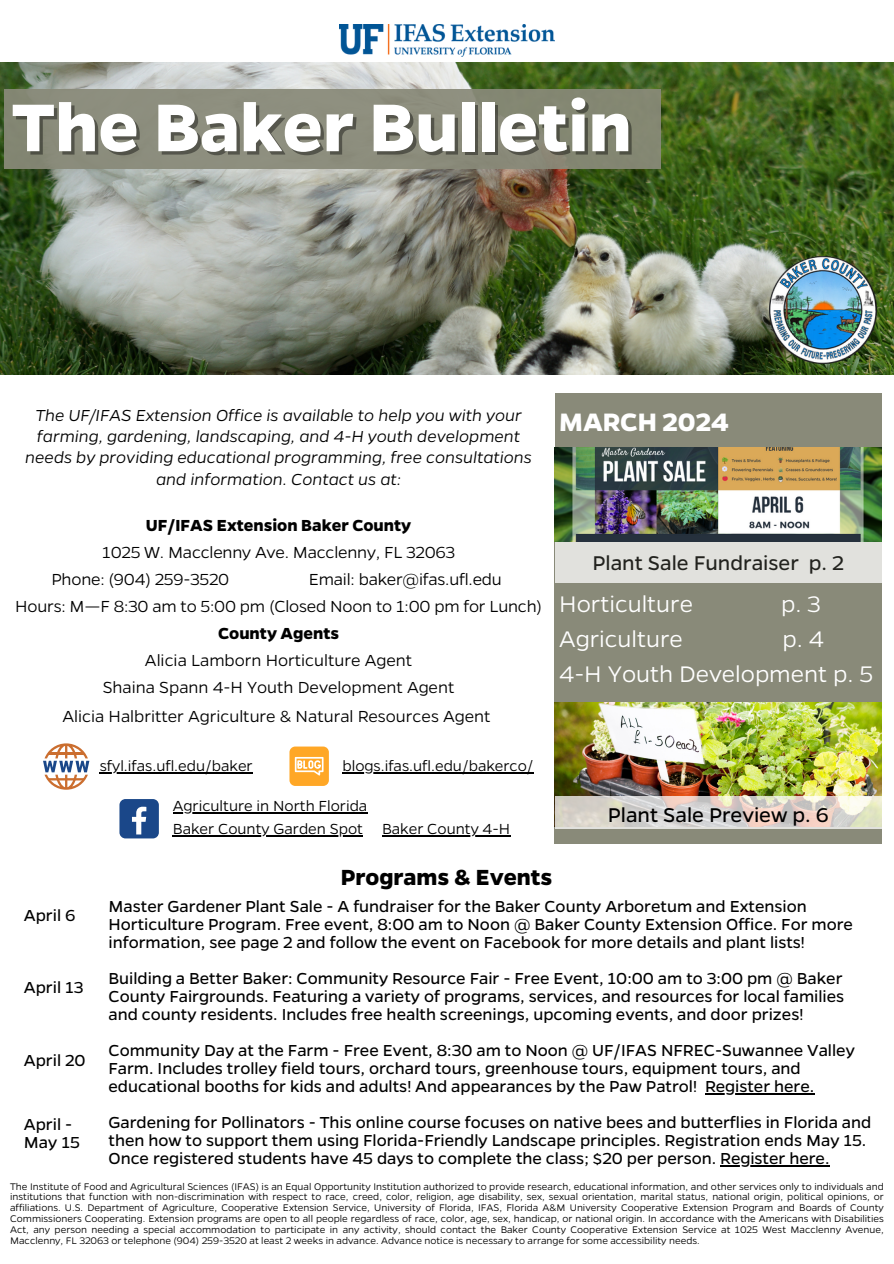
<style>
.page{position:relative;width:894px;height:1264px;background:#fff}
.page>*{position:absolute;margin:0;border:0;box-sizing:border-box;transform-origin:0 0}
.t1{font:700 76.2px "Gentona";color:#fff}
.t2{font:700 28.5px "Gentona";color:#fff}
.t3{font:300 25.5px/34.8px "Gentona";color:#fff}
.t4{font:700 24.75px "Gentona";color:#000}
.t5{font:22.5px "Gentona";color:#000}
.t6{font:300 18.15px "Gentona";color:#000}
.t7{font:700 18.15px "Gentona";color:#000}
.t8{font:18px/18px "Gentona";color:#000}
.t9{font:italic 300 18px/21.3px "Gentona";color:#000;text-align:center}
.t10{font:300 16.5px "Gentona";color:#000}
.t11{font:300 10.8px/10.8px "Gentona";color:#000;text-align:justify}
</style>
<div class="page">
<img style="left:0;top:62px;width:892px;height:312px">
<img style="left:339px;top:24px;width:215px;height:33px">
<div style="left:554px;top:393px;width:327px;height:55px;background:#898a79"></div>
<img style="left:554px;top:447px;width:327px;height:95px">
<div style="left:554px;top:542px;width:327px;height:302px;background:#898a79"></div>
<img style="left:554px;top:702px;width:327px;height:94px">
<svg style="left:554px;top:796px;width:327px;height:33px;background:#dcd5cd"></svg>
<div style="left:4px;top:89px;width:656px;height:79px;background:#898a79"></div>
<img style="left:769px;top:256px;width:107px;height:107px">
<div style="left:119px;top:799px;width:40px;height:39px;background:#1a4789;border-radius:6px"></div>
<svg style="left:132px;top:806px;width:14px;height:28px"></svg>
<div style="left:289px;top:746px;width:40px;height:40px;background:#ffa726;border-radius:6px"></div>
<svg style="left:295px;top:757px;width:28px;height:18px"></svg>
<svg style="left:43px;top:743px;width:46px;height:46px"></svg>
<hr style="left:173px;top:835px;width:190px;height:1px;background:#000">
<hr style="left:382px;top:835px;width:128px;height:1px;background:#000">
<hr style="left:173px;top:812px;width:194px;height:1px;background:#000">
<hr style="left:342px;top:772px;width:191px;height:1px;background:#000">
<hr style="left:100px;top:772px;width:153px;height:1px;background:#000">
<div style="left:554px;top:542px;width:327px;height:41px;background:#e1e1dd"></div>
<hr style="left:704px;top:1093px;width:110px;height:1px;background:#000">
<hr style="left:720px;top:1165px;width:109px;height:1px;background:#000">
<p class="t1" style="left:11px;top:77px;width:621px">The Baker Bulletin</p>
<h6 class="t9" style="left:25px;top:403px;width:508px">The UF/IFAS Extension Office is available to help you with your farming, gardening, landscaping, and 4-H youth development needs by providing educational programming, free consultations and information. Contact us at:</h6>
<p class="t7" style="left:146px;top:513px;width:267px">UF/IFAS Extension Baker County</p>
<p class="t6" style="left:102px;top:540px;width:354px">1025 W. Macclenny Ave. Macclenny, FL 32063</p>
<p class="t6" style="left:51px;top:567px;width:179px">Phone: (904) 259-3520</p>
<p class="t6" style="left:309px;top:567px;width:194px">Email: baker@ifas.ufl.edu</p>
<h6 class="t6" style="left:15px;top:594px;width:528px">Hours: M—F 8:30 am to 5:00 pm (Closed Noon to 1:00 pm for Lunch)</h6>
<p class="t7" style="left:218px;top:621px;width:122px">County Agents</p>
<p class="t6" style="left:145px;top:648px;width:269px">Alicia Lamborn Horticulture Agent</p>
<p class="t6" style="left:103px;top:675px;width:353px">Shaina Spann 4-H Youth Development Agent</p>
<p class="t6" style="left:62px;top:704px;width:429px">Alicia Halbritter Agriculture &amp; Natural Resources Agent</p>
<h1 class="t2" style="left:559px;top:403px;width:171px">MARCH 2024</h1>
<p class="t5" style="left:592px;top:548px;width:253px">Plant Sale Fundraiser p. 2</p>
<p class="t3" style="left:559px;top:585px;width:135px">Horticulture</p>
<p class="t3" style="left:780px;top:585px;width:41px">p. 3</p>
<p class="t3" style="left:559px;top:620px;width:125px">Agriculture</p>
<p class="t3" style="left:559px;top:620px;width:315px;text-indent:223px">p. 4<br>4-H Youth Development p. 5</p>
<p class="t10" style="left:100px;top:755px;width:154px">sfyl.ifas.ufl.edu/baker</p>
<p class="t10" style="left:342px;top:755px;width:192px">blogs.ifas.ufl.edu/bakerco/</p>
<p class="t10" style="left:173px;top:794px;width:196px">Agriculture in North Florida</p>
<p class="t10" style="left:173px;top:817px;width:191px">Baker County Garden Spot</p>
<p class="t10" style="left:382px;top:817px;width:130px">Baker County 4-H</p>
<p class="t4" style="left:341px;top:861px;width:213px">Programs &amp; Events</p>
<p class="t5" style="left:607px;top:799px;width:222px">Plant Sale Preview p. 6</p>
<p class="t8" style="left:108px;top:896px;width:745px">Master Gardener Plant Sale - A fundraiser for the Baker County Arboretum and Extension<br>Horticulture Program. Free event, 8:00 am to Noon @ Baker County Extension Office. For more information, see page 2 and follow the event on Facebook for more details and plant lists!</p>
<p class="t8" style="left:108px;top:968px;width:737px;text-align:justify">Building a Better Baker: Community Resource Fair - Free Event, 10:00 am to 3:00 pm @ Baker County Fairgrounds. Featuring a variety of programs, services, and resources for local families and county residents. Includes free health screenings, upcoming events, and door prizes!</p>
<p class="t8" style="left:108px;top:1040px;width:747px">Community Day at the Farm - Free Event, 8:30 am to Noon @ UF/IFAS NFREC-Suwannee Valley<br>Farm. Includes trolley field tours, orchard tours, greenhouse tours, equipment tours, and educational booths for kids and adults! And appearances by the Paw Patrol! Register here.</p>
<p class="t8" style="left:108px;top:1112px;width:764px">Gardening for Pollinators - This online course focuses on native bees and butterflies in Florida and then how to support them using Florida-Friendly Landscape principles. Registration ends May 15.<br>Once registered students have 45 days to complete the class; $20 per person. Register here.</p>
<h4 class="t8" style="left:24px;top:905px;width:53px">April 6</h4>
<h5 class="t8" style="left:24px;top:976px;width:61px">April 13</h5>
<p class="t8" style="left:24px;top:1050px;width:63px">April 20</p>
<h5 class="t8" style="left:24px;top:1114px;width:57px;line-height:17.5px">April -<br>May 15</h5>
<h3 class="t11" style="left:10px;top:1180px;width:874px">The Institute of Food and Agricultural Sciences (IFAS) is an Equal Opportunity Institution authorized to provide research, educational information, and other services only to individuals and institutions that function with non-discrimination with respect to race, creed, color, religion, age disability, sex, sexual orientation, marital status, national origin, political opinions, or affiliations. U.S. Department of Agriculture, Cooperative Extension Service, University of Florida, IFAS, Florida A&amp;M University Cooperative Extension Program and Boards of County Commissioners Cooperating. Extension programs are open to all people regardless of race, color, age, sex, handicap, or national origin. In accordance with the Americans with Disabilities Act, any person needing a special accommodation to participate in any activity, should contact the Baker County Cooperative Extension Service at 1025 West Macclenny Avenue, Macclenny, FL 32063 or telephone (904) 259-3520 at least 2 weeks in advance. Advance notice is necessary to arrange for some accessibility needs.</h3>
</div>
